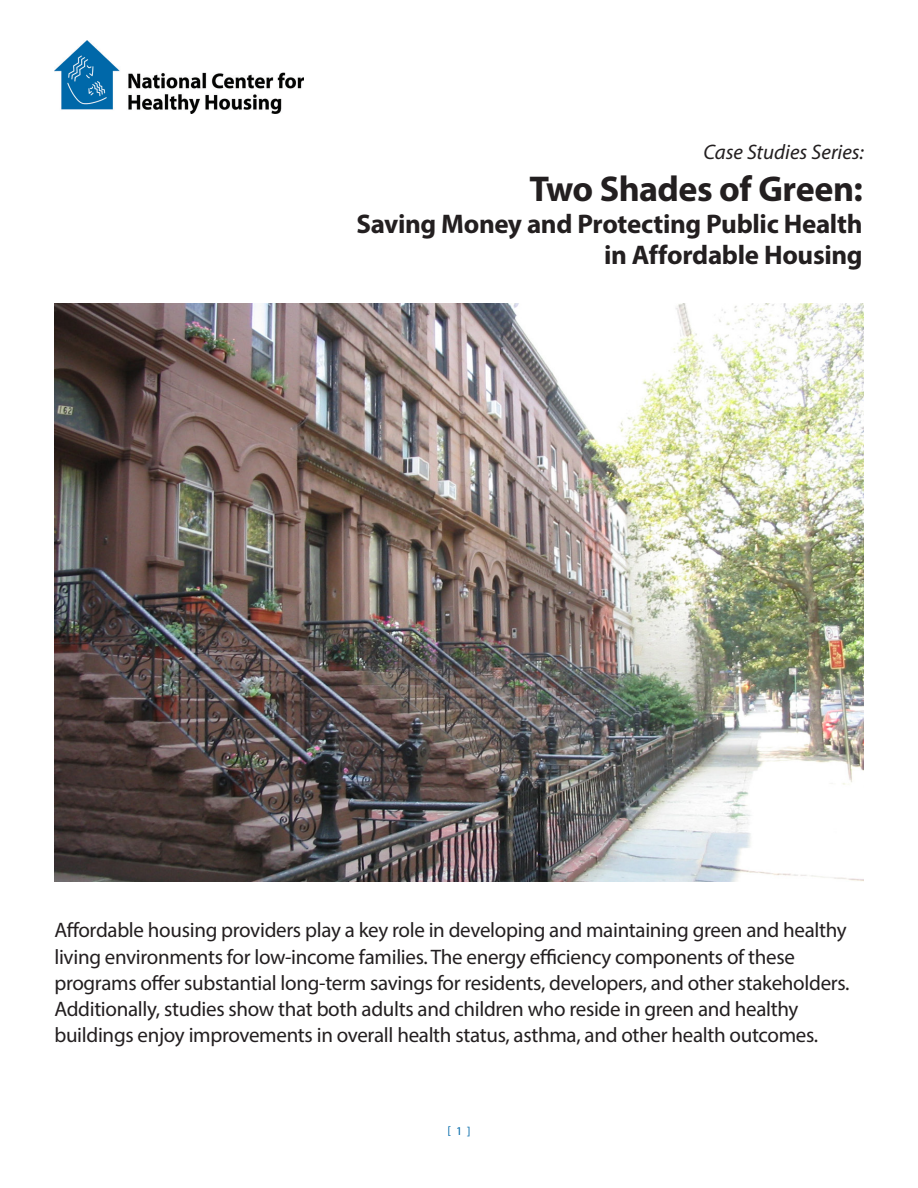
<style>
.page{position:relative;width:918px;height:1188px;background:#fff}
.page>*{position:absolute;margin:0;border:0;box-sizing:border-box;transform-origin:0 0}
.t1{font:700 36px "Myriad Pro";letter-spacing:-.015em;color:#231f20}
.t2{font:700 27px/31.5px "Myriad Pro";letter-spacing:-.015em;color:#231f20;text-align:right}
.t3{font:21px/26.2px "Myriad Pro";letter-spacing:-.015em;color:#231f20}
.t4{font:italic 21px "Myriad Pro";color:#231f20}
.t5{font:12px "Myriad Pro";color:#0068a9}
</style>
<div class="page">
<img style="left:54px;top:40px;width:249px;height:73px">
<img style="left:54px;top:304px;width:810px;height:578px">
<p class="t4" style="left:703px;top:139px;width:162px">Case Studies Series:</p>
<p class="t1" style="left:530px;top:165px;width:335px">Two Shades of Green:</p>
<p class="t2" style="left:357px;top:207px;width:508px">Saving Money and Protecting Public Health in Affordable Housing</p>
<p class="t3" style="left:54px;top:917px;width:797px">Affordable housing providers play a key role in developing and maintaining green and healthy living environments for low-income families. The energy efficiency components of these programs offer substantial long-term savings for residents, developers, and other stakeholders.<br>Additionally, studies show that both adults and children who reside in green and healthy buildings enjoy improvements in overall health status, asthma, and other health outcomes.</p>
<p class="t5" style="left:447px;top:1124px;width:25px">[ 1 ]</p>
</div>
